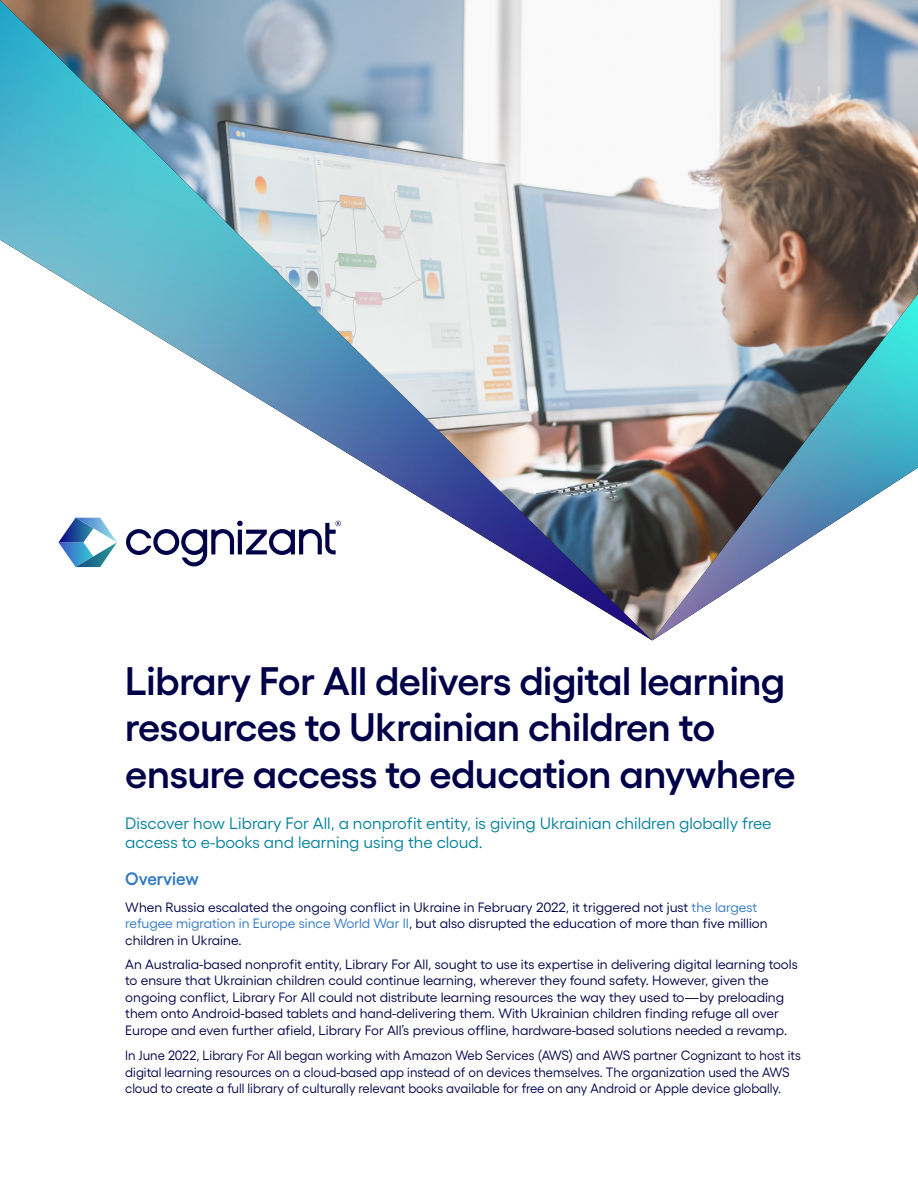
<style>
.page{position:relative;width:918px;height:1188px;background:#fff}
.page>*{position:absolute;margin:0;border:0;box-sizing:border-box;transform-origin:0 0}
.t1{font:600 39.75px/46.5px "Gellix";letter-spacing:-.01em;color:#000048}
.t2{font:600 18px "Gellix";color:#2f78c4;scale:.95 1}
.t3{font:16.5px/19.8px "Gellix";color:#05819b}
.t4{font:13.5px/16.5px "Gellix";color:#000048}
.t5{font:13.5px/16.5px "Gellix";color:#000048;scale:.95 1}
.s1{color:#2f78c4}
</style>
<div class="page">
<img style="left:0;top:0;width:918px;height:640px">
<svg style="left:126px;top:521px;width:215px;height:45px"></svg>
<svg style="left:58px;top:518px;width:59px;height:49px"></svg>
<p class="t1" style="left:125px;top:653px;width:672px">Library For All delivers digital learning resources to Ukrainian children to ensure access to education anywhere</p>
<p class="t3" style="left:125px;top:811px;width:648px">Discover how Library For All, a nonprofit entity, is giving Ukrainian children globally free access to e-books and learning using the cloud.</p>
<p class="t2" style="left:125px;top:864px;width:79px">Overview</p>
<p class="t4" style="left:125px;top:898px;width:644px">When Russia escalated the ongoing conflict in Ukraine in February 2022, it triggered not just <span class="s1">the largest refugee migration in Europe since World War II</span>, but also disrupted the education of more than five million children in Ukraine.</p>
<p class="t4" style="left:125px;top:955px;width:674px">An Australia-based nonprofit entity, Library For All, sought to use its expertise in delivering digital learning tools to ensure that Ukrainian children could continue learning, wherever they found safety. However, given the ongoing conflict, Library For All could not distribute learning resources the way they used to—by preloading them onto Android-based tablets and hand-delivering them. With Ukrainian children finding refuge all over Europe and even further afield, Library For All’s previous offline, hardware-based solutions needed a revamp.</p>
<p class="t5" style="left:125px;top:1046px;width:713px">In June 2022, Library For All began working with Amazon Web Services (AWS) and AWS partner Cognizant to host its digital learning resources on a cloud-based app instead of on devices themselves. The organization used the AWS cloud to create a full library of culturally relevant books available for free on any Android or Apple device globally.</p>
</div>
